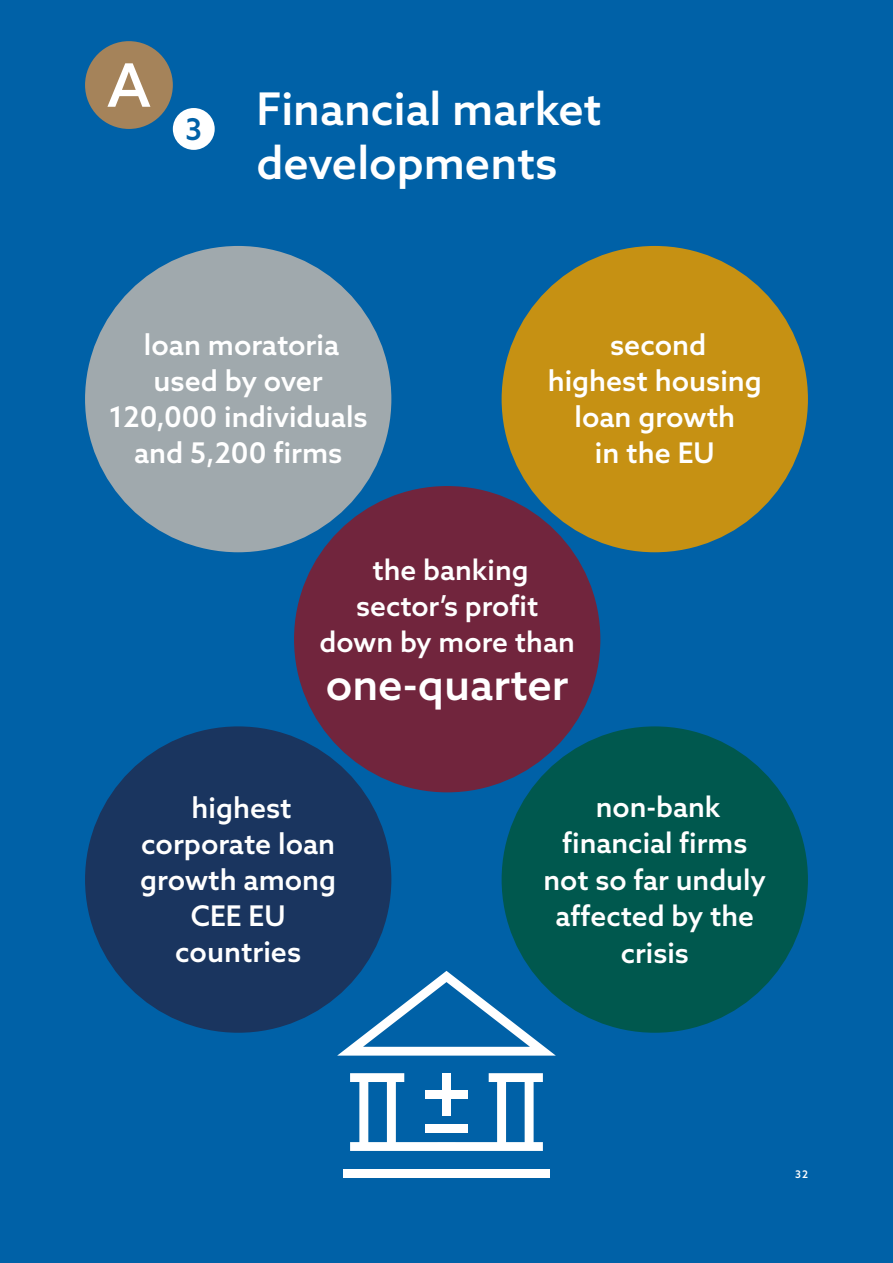
<style>
.page{position:relative;width:893px;height:1263px;background:#0061a7}
.page>*{position:absolute;margin:0;border:0;box-sizing:border-box;transform-origin:0 0}
.t1{font:500 60px "Azo Sans";color:#fff}
.t2{font:500 45px/54px "Azo Sans";color:#fff}
.t3{font:500 43.5px "Azo Sans";color:#fff}
.t4{font:500 30px "Azo Sans";color:#0061a7}
.t5{font:500 28.5px/36px "Azo Sans";color:#fff;text-align:center}
.t6{font:500 28.2px/36.3px "Azo Sans";color:#fff;text-align:center}
.t7{font:500 10.5px "Azo Sans";color:#fff}
</style>
<div class="page">
<div style="left:294px;top:486px;width:306px;height:306px;background:#71253d;border-radius:50%"></div>
<div style="left:502px;top:246px;width:306px;height:306px;background:#c69113;border-radius:50%"></div>
<div style="left:502px;top:726px;width:306px;height:307px;background:#00584e;border-radius:50%"></div>
<div style="left:85px;top:246px;width:306px;height:306px;background:#a0a9ad;border-radius:50%"></div>
<div style="left:85px;top:726px;width:306px;height:307px;background:#1a355f;border-radius:50%"></div>
<svg style="left:337px;top:971px;width:219px;height:84px"></svg>
<svg style="left:350px;top:1073px;width:193px;height:78px"></svg>
<div style="left:343px;top:1169px;width:207px;height:9px;background:#fff"></div>
<div style="left:425px;top:1090px;width:43px;height:9px;background:#fff"></div>
<div style="left:425px;top:1124px;width:43px;height:9px;background:#fff"></div>
<div style="left:442px;top:1073px;width:9px;height:42px;background:#fff"></div>
<div style="left:85px;top:41px;width:88px;height:88px;background:#a5835a;border-radius:50%"></div>
<div style="left:173px;top:108px;width:42px;height:42px;background:#fff;border-radius:50%"></div>
<h1 class="t1" style="left:107px;top:46px;width:45px">A</h1>
<p class="t4" style="left:185px;top:109px;width:18px">3</p>
<h2 class="t2" style="left:256px;top:81px;width:347px">Financial market developments</h2>
<p class="t5" style="left:109px;top:327px;width:260px">loan moratoria used by over<br>120,000 individuals and 5,200 firms</p>
<p class="t5" style="left:548px;top:327px;width:216px">second<br>highest housing loan growth<br>in the EU</p>
<p class="t6" style="left:320px;top:551px;width:257px">the banking sector’s profit down by more than</p>
<h3 class="t3" style="left:326px;top:656px;width:244px">one-quarter</h3>
<p class="t5" style="left:140px;top:789px;width:198px">highest corporate loan growth among<br>CEE EU countries</p>
<p class="t6" style="left:543px;top:788px;width:224px">non-bank financial firms not so far unduly affected by the crisis</p>
<p class="t7" style="left:795px;top:1167px;width:14px">32</p>
</div>
